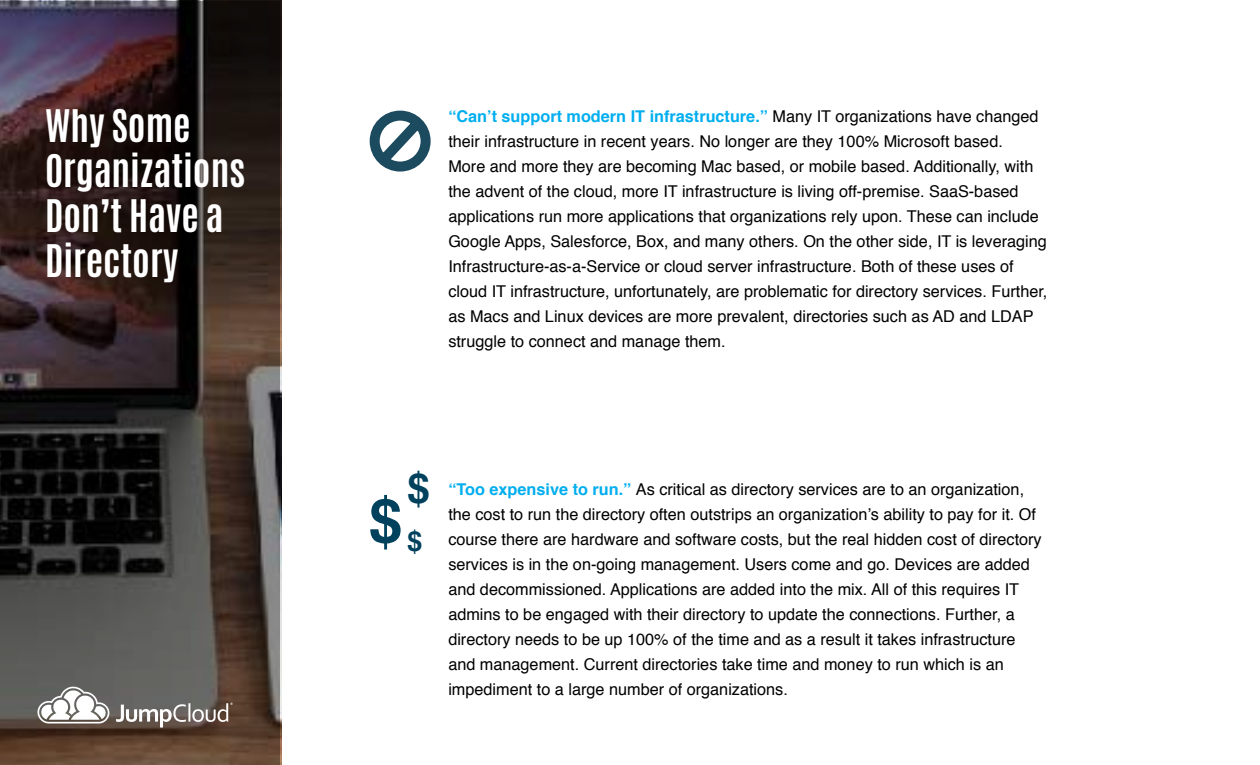
<style>
.page{position:relative;width:1260px;height:765px;background:#fff}
.page>*{position:absolute;margin:0;border:0;box-sizing:border-box;transform-origin:0 0}
.t1{font:700 61.25px "Helvetica";color:#00425e}
.t2{font:700 41.25px "Helvetica";color:#00425e}
.t3{font:700 37.5px/45px "Antonio";color:#fff}
.t4{font:700 27.5px "Helvetica";color:#00425e}
.t5{font:16.25px/25px "Helvetica";color:#000}
.s1{font-weight:700;color:#00aeef}
</style>
<div class="page">
<svg style="left:0;top:1px;width:280px;height:764px;background:#382e2d"></svg>
<svg style="left:116px;top:703px;width:117px;height:24px"></svg>
<svg style="left:37px;top:686px;width:73px;height:37px"></svg>
<svg style="left:369px;top:110px;width:62px;height:62px"></svg>
<h3 class="t3" style="left:45px;top:104px;width:202px">Why Some<br>Organizations<br>Don’t Have a<br>Directory</h3>
<p class="t5" style="left:448px;top:104px;width:601px"><span class="s1">“Can’t support modern IT infrastructure.”</span> Many IT organizations have changed their infrastructure in recent years. No longer are they 100% Microsoft based.<br>More and more they are becoming Mac based, or mobile based. Additionally, with the advent of the cloud, more IT infrastructure is living off-premise. SaaS-based applications run more applications that organizations rely upon. These can include Google Apps, Salesforce, Box, and many others. On the other side, IT is leveraging Infrastructure-as-a-Service or cloud server infrastructure. Both of these uses of cloud IT infrastructure, unfortunately, are problematic for directory services. Further, as Macs and Linux devices are more prevalent, directories such as AD and LDAP struggle to connect and manage them.</p>
<h2 class="t2" style="left:407px;top:456px;width:24px">$</h2>
<h3 class="t4" style="left:407px;top:519px;width:17px">$</h3>
<h1 class="t1" style="left:369px;top:471px;width:36px">$</h1>
<p class="t5" style="left:448px;top:477px;width:595px"><span class="s1">“Too expensive to run.”</span> As critical as directory services are to an organization, the cost to run the directory often outstrips an organization’s ability to pay for it. Of course there are hardware and software costs, but the real hidden cost of directory services is in the on-going management. Users come and go. Devices are added and decommissioned. Applications are added into the mix. All of this requires IT admins to be engaged with their directory to update the connections. Further, a directory needs to be up 100% of the time and as a result it takes infrastructure and management. Current directories take time and money to run which is an impediment to a large number of organizations.</p>
</div>
